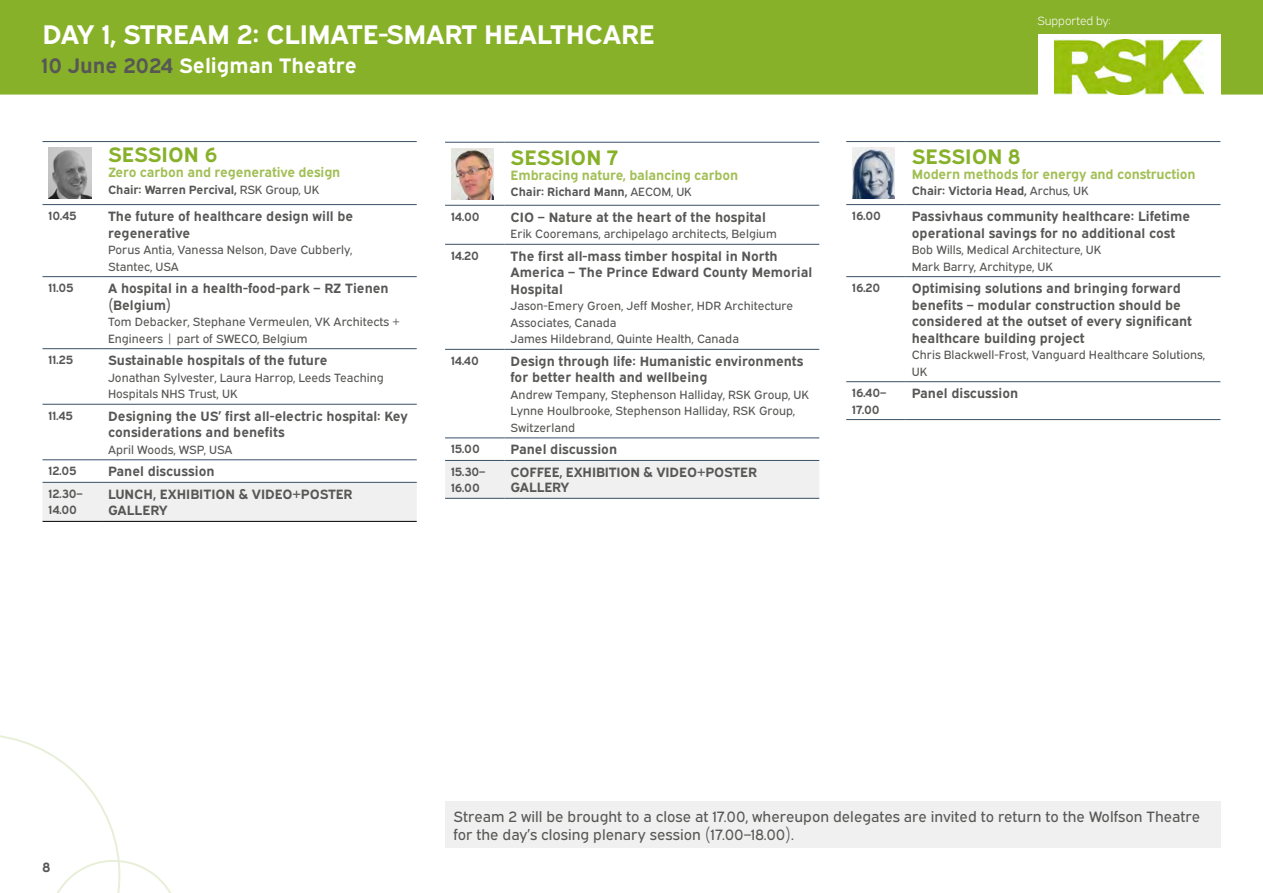
<style>
.page{position:relative;width:1263px;height:893px;background:#fff}
.page>*{position:absolute;margin:0;border:0;box-sizing:border-box;transform-origin:0 0}
.t1{font:700 27px "Expressway Rg";letter-spacing:-.01em;color:#fff}
.t2{font:700 21px "Expressway Rg";color:#fff}
.t3{font:700 21px "Expressway Rg";color:#88b12a}
.t4{font:15px/18px "Expressway Rg";color:#575756}
.t5{font:700 13.5px/16.5px "Expressway Rg";color:#575756}
.t6{font:700 13.5px "Expressway Rg";letter-spacing:-.01em;color:#a2bf55}
.t7{font:12px/16.5px "Expressway Rg";color:#575756}
.t8{font:700 12px/16.5px "Expressway Rg";letter-spacing:-.01em;color:#575756}
.t9{font:12px "Expressway Lt";letter-spacing:-.01em;color:#fff}
.s1{color:#575756}
.s2{font-weight:400}
</style>
<div class="page">
<div style="left:0;top:0;width:1263px;height:95px;background:#88b12a"></div>
<svg style="left:0;top:735px;width:171px;height:158px"></svg>
<div style="left:445px;top:461px;width:374px;height:37px;background:#f0f0f0"></div>
<hr style="left:445px;top:142px;width:60px;height:1px;background:#395066">
<hr style="left:505px;top:142px;width:314px;height:1px;background:#395066">
<hr style="left:445px;top:205px;width:60px;height:1px;background:#395066">
<hr style="left:505px;top:205px;width:314px;height:1px;background:#395066">
<hr style="left:445px;top:244px;width:60px;height:1px;background:#395066">
<hr style="left:505px;top:244px;width:314px;height:1px;background:#395066">
<hr style="left:445px;top:349px;width:60px;height:1px;background:#395066">
<hr style="left:505px;top:349px;width:314px;height:1px;background:#395066">
<hr style="left:445px;top:438px;width:60px;height:1px;background:#395066">
<hr style="left:505px;top:438px;width:314px;height:1px;background:#395066">
<hr style="left:445px;top:460px;width:60px;height:1px;background:#395066">
<hr style="left:505px;top:460px;width:314px;height:1px;background:#395066">
<hr style="left:445px;top:498px;width:60px;height:1px;background:#395066">
<hr style="left:505px;top:498px;width:314px;height:1px;background:#395066">
<img style="left:451px;top:148px;width:43px;height:51px">
<hr style="left:846px;top:141px;width:60px;height:1px;background:#395066">
<hr style="left:906px;top:141px;width:314px;height:1px;background:#395066">
<hr style="left:846px;top:204px;width:60px;height:1px;background:#395066">
<hr style="left:906px;top:204px;width:314px;height:1px;background:#395066">
<hr style="left:846px;top:276px;width:60px;height:1px;background:#395066">
<hr style="left:906px;top:276px;width:314px;height:1px;background:#395066">
<hr style="left:846px;top:381px;width:60px;height:1px;background:#395066">
<hr style="left:906px;top:381px;width:314px;height:1px;background:#395066">
<hr style="left:846px;top:419px;width:60px;height:1px;background:#395066">
<hr style="left:906px;top:419px;width:314px;height:1px;background:#395066">
<img style="left:852px;top:148px;width:43px;height:51px">
<div style="left:445px;top:801px;width:775px;height:47px;background:#f0f0f0"></div>
<div style="left:43px;top:483px;width:374px;height:38px;background:#f0f0f0"></div>
<hr style="left:43px;top:276px;width:59px;height:1px;background:#395066">
<hr style="left:43px;top:482px;width:59px;height:1px;background:#395066">
<hr style="left:102px;top:482px;width:315px;height:1px;background:#395066">
<hr style="left:43px;top:521px;width:59px;height:1px;background:#000">
<hr style="left:102px;top:521px;width:315px;height:1px;background:#000">
<hr style="left:43px;top:141px;width:59px;height:1px;background:#395066">
<hr style="left:102px;top:141px;width:315px;height:1px;background:#395066">
<hr style="left:43px;top:204px;width:59px;height:1px;background:#395066">
<hr style="left:102px;top:204px;width:315px;height:1px;background:#395066">
<hr style="left:102px;top:276px;width:315px;height:1px;background:#395066">
<hr style="left:102px;top:348px;width:315px;height:1px;background:#395066">
<hr style="left:102px;top:404px;width:315px;height:1px;background:#395066">
<hr style="left:102px;top:459px;width:315px;height:1px;background:#395066">
<hr style="left:43px;top:348px;width:59px;height:1px;background:#395066">
<hr style="left:43px;top:404px;width:59px;height:1px;background:#395066">
<hr style="left:43px;top:459px;width:59px;height:1px;background:#395066">
<img style="left:49px;top:148px;width:42px;height:51px">
<div style="left:1037px;top:34px;width:183px;height:71px;background:#fff"></div>
<img style="left:1054px;top:39px;width:150px;height:56px">
<h1 class="t1" style="left:43px;top:13px;width:614px">DAY 1, STREAM 2: CLIMATE-SMART HEALTHCARE</h1>
<h2 class="t2" style="left:41px;top:49px;width:317px"><span class="s1">10 June 2024</span> Seligman Theatre</h2>
<h2 class="t3" style="left:108px;top:138px;width:111px">SESSION 6</h2>
<p class="t6" style="left:108px;top:162px;width:234px">Zero carbon and regenerative design</p>
<p class="t8" style="left:108px;top:180px;width:213px">Chair: Warren Percival, <span class="s2">RSK Group, UK</span></p>
<p class="t8" style="left:49px;top:206px;width:30px">10.45</p>
<p class="t5" style="left:108px;top:207px;width:247px">The future of healthcare design will be regenerative</p>
<p class="t7" style="left:108px;top:240px;width:246px">Porus Antia, Vanessa Nelson, Dave Cubberly,<br>Stantec, USA</p>
<p class="t8" style="left:49px;top:278px;width:27px">11.05</p>
<p class="t5" style="left:108px;top:279px;width:282px">A hospital in a health-food-park – RZ Tienen (Belgium)</p>
<p class="t7" style="left:108px;top:312px;width:293px">Tom Debacker, Stephane Vermeulen, VK Architects +<br>Engineers | part of SWECO, Belgium</p>
<p class="t8" style="left:49px;top:350px;width:26px">11.25</p>
<p class="t5" style="left:108px;top:351px;width:221px">Sustainable hospitals of the future</p>
<p class="t7" style="left:108px;top:368px;width:277px">Jonathan Sylvester, Laura Harrop, Leeds Teaching<br>Hospitals NHS Trust, UK</p>
<p class="t8" style="left:49px;top:406px;width:26px">11.45</p>
<p class="t5" style="left:108px;top:406px;width:301px">Designing the US’ first all-electric hospital: Key considerations and benefits</p>
<p class="t7" style="left:108px;top:440px;width:126px">April Woods, WSP, USA</p>
<p class="t8" style="left:49px;top:461px;width:30px">12.05</p>
<p class="t5" style="left:108px;top:462px;width:108px">Panel discussion</p>
<p class="t8" style="left:49px;top:484px;width:36px">12.30–<br>14.00</p>
<p class="t5" style="left:108px;top:484px;width:246px">LUNCH, EXHIBITION &amp; VIDEO+POSTER<br>GALLERY</p>
<h2 class="t3" style="left:511px;top:141px;width:109px">SESSION 7</h2>
<p class="t6" style="left:511px;top:164px;width:229px">Embracing nature, balancing carbon</p>
<p class="t8" style="left:511px;top:182px;width:183px">Chair: Richard Mann, <span class="s2">AECOM, UK</span></p>
<p class="t8" style="left:451px;top:207px;width:30px">14.00</p>
<p class="t5" style="left:511px;top:207px;width:257px">CIO – Nature at the heart of the hospital</p>
<p class="t7" style="left:511px;top:225px;width:268px">Erik Cooremans, archipelago architects, Belgium</p>
<p class="t8" style="left:451px;top:246px;width:29px">14.20</p>
<p class="t5" style="left:511px;top:246px;width:303px">The first all-mass timber hospital in North<br>America – The Prince Edward County Memorial<br>Hospital</p>
<p class="t7" style="left:511px;top:297px;width:284px">Jason-Emery Groen, Jeff Mosher, HDR Architecture<br>Associates, Canada<br>James Hildebrand, Quinte Health, Canada</p>
<p class="t8" style="left:451px;top:351px;width:29px">14.40</p>
<p class="t5" style="left:511px;top:351px;width:294px">Design through life: Humanistic environments for better health and wellbeing</p>
<p class="t7" style="left:511px;top:385px;width:300px">Andrew Tempany, Stephenson Halliday, RSK Group, UK<br>Lynne Houlbrooke, Stephenson Halliday, RSK Group,<br>Switzerland</p>
<p class="t8" style="left:451px;top:439px;width:30px">15.00</p>
<p class="t5" style="left:511px;top:440px;width:108px">Panel discussion</p>
<p class="t8" style="left:451px;top:462px;width:36px">15.30–<br>16.00</p>
<p class="t5" style="left:511px;top:463px;width:248px;line-height:15px">COFFEE, EXHIBITION &amp; VIDEO+POSTER<br>GALLERY</p>
<p class="t9" style="left:1037px;top:12px;width:75px">Supported by:</p>
<h2 class="t3" style="left:912px;top:140px;width:110px">SESSION 8</h2>
<p class="t6" style="left:912px;top:164px;width:285px">Modern methods for energy and construction</p>
<p class="t8" style="left:912px;top:182px;width:178px">Chair: Victoria Head, <span class="s2">Archus, UK</span></p>
<p class="t8" style="left:852px;top:206px;width:30px">16.00</p>
<p class="t5" style="left:912px;top:207px;width:280px">Passivhaus community healthcare: Lifetime operational savings for no additional cost</p>
<p class="t7" style="left:912px;top:240px;width:191px">Bob Wills, Medical Architecture, UK<br>Mark Barry, Architype, UK</p>
<p class="t8" style="left:852px;top:278px;width:29px">16.20</p>
<p class="t5" style="left:912px;top:279px;width:282px">Optimising solutions and bringing forward benefits – modular construction should be considered at the outset of every significant healthcare building project</p>
<p class="t7" style="left:912px;top:345px;width:295px">Chris Blackwell-Frost, Vanguard Healthcare Solutions,<br>UK</p>
<p class="t8" style="left:852px;top:383px;width:36px">16.40–<br>17.00</p>
<p class="t5" style="left:912px;top:384px;width:108px">Panel discussion</p>
<p class="t5" style="left:43px;top:857px;width:9px">8</p>
<p class="t4" style="left:454px;top:806px;width:748px">Stream 2 will be brought to a close at 17.00, whereupon delegates are invited to return to the Wolfson Theatre for the day’s closing plenary session (17.00–18.00).</p>
</div>
